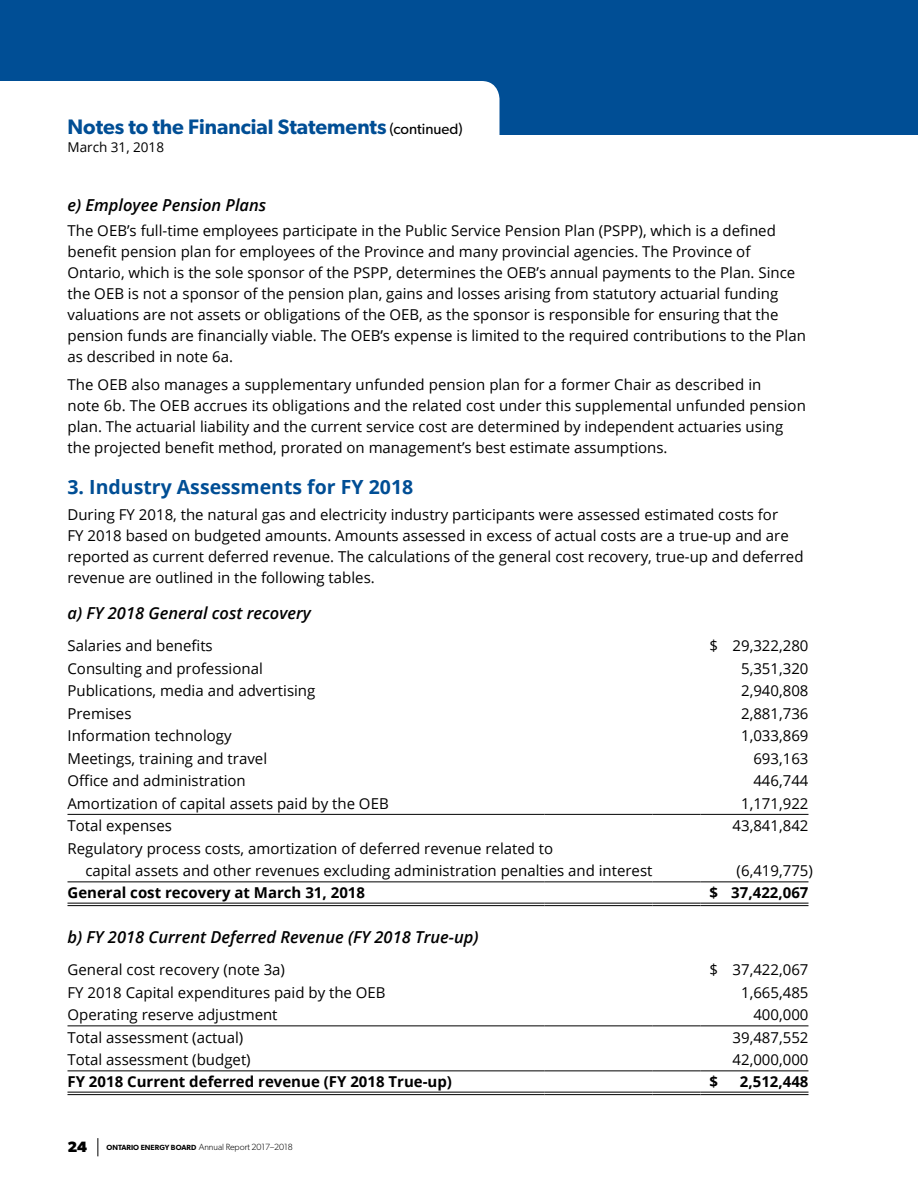
<style>
.page{position:relative;width:918px;height:1188px;background:#fff}
.page>*{position:absolute;margin:0;border:0;box-sizing:border-box;transform-origin:0 0}
.t1{font:600 21px "Gibson";color:#004e95}
.t2{font:700 19.5px "Open Sans";color:#004e95}
.t3{font:italic 600 16.5px "Open Sans";color:#000}
.t4{font:15px/21px "Open Sans";color:#000}
.t5{font:700 15px "Open Sans";color:#000}
.t6{font:700 15px "Gibson";color:#000}
.t7{font:13.5px "Open Sans";color:#000}
.t8{font:300 9px "Gibson";letter-spacing:-.005em;color:#000}
.s1{font-weight:400;font-size:15px;color:#000}
.s2{font-weight:600;font-size:7.5px}
</style>
<div class="page">
<div style="left:0;top:0;width:918px;height:135px;background:#004e95"></div>
<div style="left:0;top:81px;width:500px;height:54px;background:#fff"></div>
<svg style="left:98px;top:1138px;width:1px;height:18px"></svg>
<hr style="left:68px;top:1071px;width:476px;height:1px;background:#000">
<hr style="left:544px;top:1071px;width:108px;height:1px;background:#000">
<hr style="left:652px;top:1071px;width:48px;height:1px;background:#000">
<hr style="left:700px;top:1071px;width:108px;height:1px;background:#000">
<hr style="left:68px;top:1026px;width:476px;height:1px;background:#000">
<hr style="left:544px;top:1026px;width:108px;height:1px;background:#000">
<hr style="left:652px;top:1026px;width:48px;height:1px;background:#000">
<hr style="left:700px;top:1026px;width:108px;height:1px;background:#000">
<hr style="left:68px;top:1092px;width:476px;height:1px;background:#000">
<hr style="left:68px;top:1094px;width:476px;height:1px;background:#000">
<hr style="left:544px;top:1092px;width:108px;height:1px;background:#000">
<hr style="left:544px;top:1094px;width:108px;height:1px;background:#000">
<hr style="left:652px;top:1092px;width:48px;height:1px;background:#000">
<hr style="left:652px;top:1094px;width:48px;height:1px;background:#000">
<hr style="left:700px;top:1092px;width:108px;height:1px;background:#000">
<hr style="left:700px;top:1094px;width:108px;height:1px;background:#000">
<hr style="left:68px;top:882px;width:476px;height:1px;background:#000">
<hr style="left:544px;top:882px;width:108px;height:1px;background:#000">
<hr style="left:652px;top:882px;width:48px;height:1px;background:#000">
<hr style="left:700px;top:882px;width:108px;height:1px;background:#000">
<hr style="left:68px;top:814px;width:476px;height:1px;background:#000">
<hr style="left:544px;top:814px;width:108px;height:1px;background:#000">
<hr style="left:652px;top:814px;width:48px;height:1px;background:#000">
<hr style="left:700px;top:814px;width:108px;height:1px;background:#000">
<hr style="left:68px;top:903px;width:476px;height:1px;background:#000">
<hr style="left:68px;top:905px;width:476px;height:1px;background:#000">
<hr style="left:544px;top:903px;width:108px;height:1px;background:#000">
<hr style="left:544px;top:905px;width:108px;height:1px;background:#000">
<hr style="left:652px;top:903px;width:48px;height:1px;background:#000">
<hr style="left:652px;top:905px;width:48px;height:1px;background:#000">
<hr style="left:700px;top:903px;width:108px;height:1px;background:#000">
<hr style="left:700px;top:905px;width:108px;height:1px;background:#000">
<h1 class="t1" style="left:68px;top:114px;width:397px">Notes to the Financial Statements <span class="s1">(continued)</span></h1>
<h1 class="t7" style="left:68px;top:138px;width:98px">March 31, 2018</h1>
<p class="t3" style="left:68px;top:193px;width:200px">e) Employee Pension Plans</p>
<p class="t4" style="left:68px;top:220px;width:740px">The OEB’s full-time employees participate in the Public Service Pension Plan (PSPP), which is a defined benefit pension plan for employees of the Province and many provincial agencies. The Province of Ontario, which is the sole sponsor of the PSPP, determines the OEB’s annual payments to the Plan. Since the OEB is not a sponsor of the pension plan, gains and losses arising from statutory actuarial funding valuations are not assets or obligations of the OEB, as the sponsor is responsible for ensuring that the pension funds are financially viable. The OEB’s expense is limited to the required contributions to the Plan as described in note 6a.</p>
<p class="t4" style="left:68px;top:374px;width:740px">The OEB also manages a supplementary unfunded pension plan for a former Chair as described in<br>note 6b. The OEB accrues its obligations and the related cost under this supplemental unfunded pension plan. The actuarial liability and the current service cost are determined by independent actuaries using the projected benefit method, prorated on management’s best estimate assumptions.</p>
<h2 class="t2" style="left:68px;top:473px;width:347px">3. Industry Assessments for FY 2018</h2>
<p class="t4" style="left:68px;top:503px;width:738px">During FY 2018, the natural gas and electricity industry participants were assessed estimated costs for<br>FY 2018 based on budgeted amounts. Amounts assessed in excess of actual costs are a true-up and are reported as current deferred revenue. The calculations of the general cost recovery, true-up and deferred revenue are outlined in the following tables.</p>
<p class="t3" style="left:68px;top:602px;width:245px">a) FY 2018 General cost recovery</p>
<p class="t4" style="left:68px;top:635px;width:147px">Salaries and benefits</p>
<p class="t4" style="left:710px;top:635px;width:101px">$ 29,322,280</p>
<p class="t4" style="left:68px;top:658px;width:197px">Consulting and professional</p>
<p class="t4" style="left:741px;top:658px;width:69px">5,351,320</p>
<p class="t4" style="left:68px;top:680px;width:249px">Publications, media and advertising</p>
<p class="t4" style="left:741px;top:680px;width:69px">2,940,808</p>
<p class="t4" style="left:68px;top:703px;width:66px">Premises</p>
<p class="t4" style="left:741px;top:703px;width:69px">2,881,736</p>
<p class="t4" style="left:68px;top:725px;width:166px">Information technology</p>
<p class="t4" style="left:741px;top:725px;width:69px">1,033,869</p>
<p class="t4" style="left:68px;top:748px;width:201px">Meetings, training and travel</p>
<p class="t4" style="left:753px;top:748px;width:57px">693,163</p>
<p class="t4" style="left:68px;top:770px;width:180px">Office and administration</p>
<p class="t4" style="left:753px;top:770px;width:57px">446,744</p>
<p class="t4" style="left:68px;top:792px;width:323px">Amortization of capital assets paid by the OEB</p>
<p class="t4" style="left:741px;top:792px;width:69px">1,171,922</p>
<p class="t4" style="left:68px;top:815px;width:106px">Total expenses</p>
<p class="t4" style="left:733px;top:815px;width:77px">43,841,842</p>
<p class="t4" style="left:68px;top:838px;width:487px">Regulatory process costs, amortization of deferred revenue related to</p>
<p class="t4" style="left:86px;top:860px;width:569px">capital assets and other revenues excluding administration penalties and interest</p>
<p class="t4" style="left:737px;top:860px;width:78px">(6,419,775)</p>
<p class="t5" style="left:68px;top:882px;width:299px">General cost recovery at March 31, 2018</p>
<p class="t5" style="left:710px;top:882px;width:101px">$ 37,422,067</p>
<p class="t3" style="left:68px;top:926px;width:413px">b) FY 2018 Current Deferred Revenue (FY 2018 True-up)</p>
<p class="t4" style="left:68px;top:959px;width:219px">General cost recovery (note 3a)</p>
<p class="t4" style="left:710px;top:959px;width:101px">$ 37,422,067</p>
<p class="t4" style="left:68px;top:982px;width:320px">FY 2018 Capital expenditures paid by the OEB</p>
<p class="t4" style="left:741px;top:982px;width:69px">1,665,485</p>
<p class="t4" style="left:68px;top:1004px;width:212px">Operating reserve adjustment</p>
<p class="t4" style="left:753px;top:1004px;width:57px">400,000</p>
<p class="t4" style="left:68px;top:1027px;width:177px">Total assessment (actual)</p>
<p class="t4" style="left:733px;top:1027px;width:77px">39,487,552</p>
<p class="t4" style="left:68px;top:1049px;width:185px">Total assessment (budget)</p>
<p class="t4" style="left:733px;top:1049px;width:77px">42,000,000</p>
<p class="t5" style="left:68px;top:1071px;width:386px">FY 2018 Current deferred revenue (FY 2018 True-up)</p>
<p class="t5" style="left:710px;top:1071px;width:10px">$</p>
<p class="t5" style="left:740px;top:1071px;width:70px">2,512,448</p>
<p class="t6" style="left:68px;top:1138px;width:21px">24</p>
<p class="t8" style="left:106px;top:1142px;width:188px"><span class="s2">ONTARIO ENERGY BOARD</span> Annual Report 2017–2018</p>
</div>
